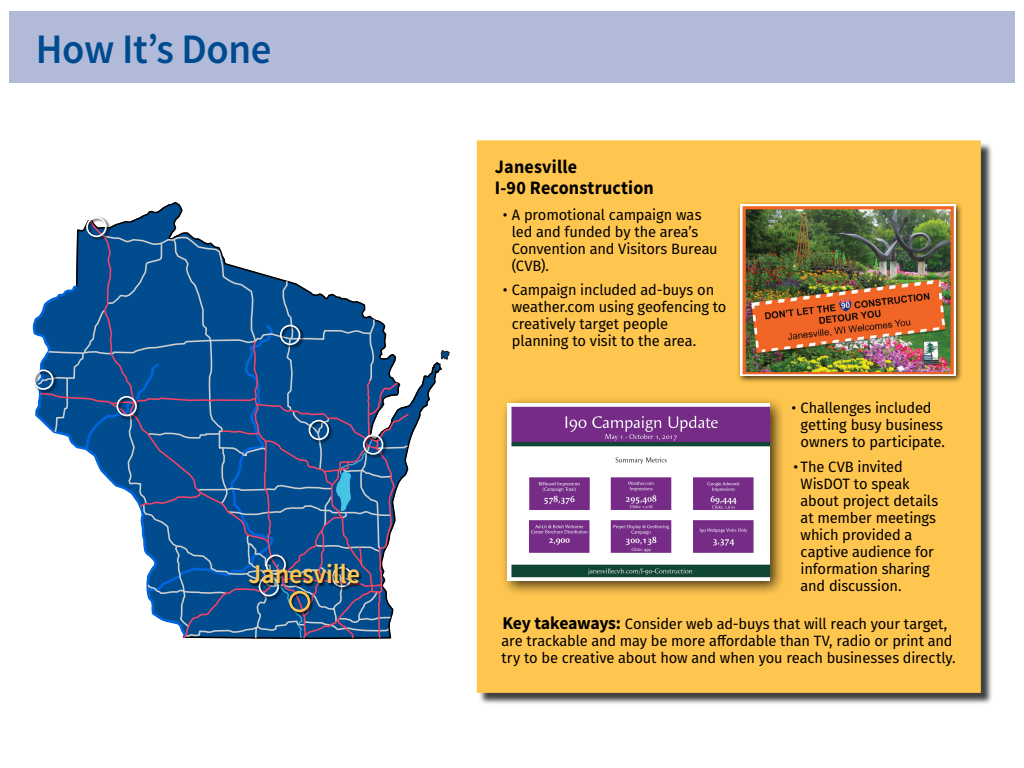
<style>
.page{position:relative;width:1024px;height:768px;background:#fff}
.page>*{position:absolute;margin:0;border:0;box-sizing:border-box;transform-origin:0 0}
.t1{font:600 42px "Source Sans Pro";letter-spacing:-.01em;color:#004b8f}
.t2{font:600 27.2px "Source Sans Pro";letter-spacing:-.01em;color:#ffc64f}
.t3{font:700 19px/21px "Source Sans Pro";letter-spacing:.01em;color:#000;scale:.95 1}
.t4{font:15px/17px "Fira Sans";letter-spacing:-.01em;color:#000}
.s1{font-family:"Source Sans Pro";font-weight:700;font-size:18px}
</style>
<div class="page">
<div style="left:9px;top:11px;width:1006px;height:72px;background:#b1bbd9"></div>
<div style="left:478px;top:142px;width:516px;height:563px;background:#000;opacity:.75"></div>
<div style="left:477px;top:140px;width:504px;height:553px;background:#ffc64f"></div>
<svg style="left:410px;top:362px;width:32px;height:80px"></svg>
<svg style="left:440px;top:350px;width:10px;height:10px"></svg>
<svg style="left:35px;top:202px;width:375px;height:438px"></svg>
<div style="left:265px;top:554px;width:25px;height:25px;background:#000;opacity:.75"></div>
<div style="left:266px;top:554px;width:20px;height:21px;border:2px solid #fff;border-radius:50%"></div>
<div style="left:86px;top:217px;width:25px;height:24px;background:#000;opacity:.75"></div>
<div style="left:86px;top:217px;width:21px;height:20px;border:2px solid #fff;border-radius:50%"></div>
<div style="left:280px;top:324px;width:25px;height:25px;background:#000;opacity:.75"></div>
<div style="left:280px;top:325px;width:20px;height:20px;border:2px solid #fff;border-radius:50%"></div>
<div style="left:258px;top:576px;width:25px;height:25px;background:#000;opacity:.75"></div>
<div style="left:259px;top:576px;width:20px;height:20px;border:2px solid #fff;border-radius:50%"></div>
<div style="left:116px;top:396px;width:25px;height:25px;background:#000;opacity:.75"></div>
<div style="left:116px;top:396px;width:21px;height:20px;border:2px solid #fff;border-radius:50%"></div>
<div style="left:308px;top:420px;width:25px;height:24px;background:#000;opacity:.75"></div>
<div style="left:309px;top:420px;width:20px;height:20px;border:2px solid #fff;border-radius:50%"></div>
<div style="left:33px;top:369px;width:25px;height:25px;background:#000;opacity:.75"></div>
<div style="left:33px;top:369px;width:21px;height:21px;border:2px solid #fff;border-radius:50%"></div>
<div style="left:332px;top:567px;width:24px;height:24px;background:#000;opacity:.75"></div>
<div style="left:249px;top:564px;width:114px;height:24px;background:#000;opacity:.75"></div>
<div style="left:289px;top:591px;width:26px;height:26px;background:#000;opacity:.75"></div>
<div style="left:289px;top:591px;width:21px;height:21px;border:3px solid #ffc64f;border-radius:50%"></div>
<div style="left:363px;top:434px;width:25px;height:25px;background:#000;opacity:.75"></div>
<div style="left:363px;top:434px;width:20px;height:21px;border:2px solid #fff;border-radius:50%"></div>
<div style="left:737px;top:201px;width:227px;height:183px;background:#000;opacity:.75"></div>
<img style="left:741px;top:205px;width:215px;height:171px">
<div style="left:500px;top:396px;width:286px;height:201px;background:#000;opacity:.75"></div>
<img style="left:507px;top:404px;width:263px;height:177px">
<h1 class="t1" style="left:36px;top:23px;width:237px">How It’s Done</h1>
<p class="t2" style="left:248px;top:557px;width:113px">Janesville</p>
<p class="t3" style="left:495px;top:157px;width:169px">Janesville<br>I-90 Reconstruction</p>
<p class="t4" style="left:512px;top:206px;width:207px;text-indent:-9px">• A promotional campaign was led and funded by the area’s<br>Convention and Visitors Bureau (CVB).</p>
<p class="t4" style="left:512px;top:281px;width:216px;text-indent:-9px">• Campaign included ad-buys on weather.com using geofencing to creatively target people planning to visit to the area.</p>
<p class="t4" style="left:801px;top:399px;width:146px;text-indent:-9px">• Challenges included getting busy business owners to participate.</p>
<p class="t4" style="left:801px;top:458px;width:139px;text-indent:-7px">• The CVB invited<br>WisDOT to speak about project details at member meetings which provided a captive audience for information sharing and discussion.</p>
<p class="t4" style="left:502px;top:614px;width:456px"><span class="s1">Key takeaways:</span> Consider web ad-buys that will reach your target, are trackable and may be more afordable than TV, radio or print and try to be creative about how and when you reach businesses directly.</p>
</div>
